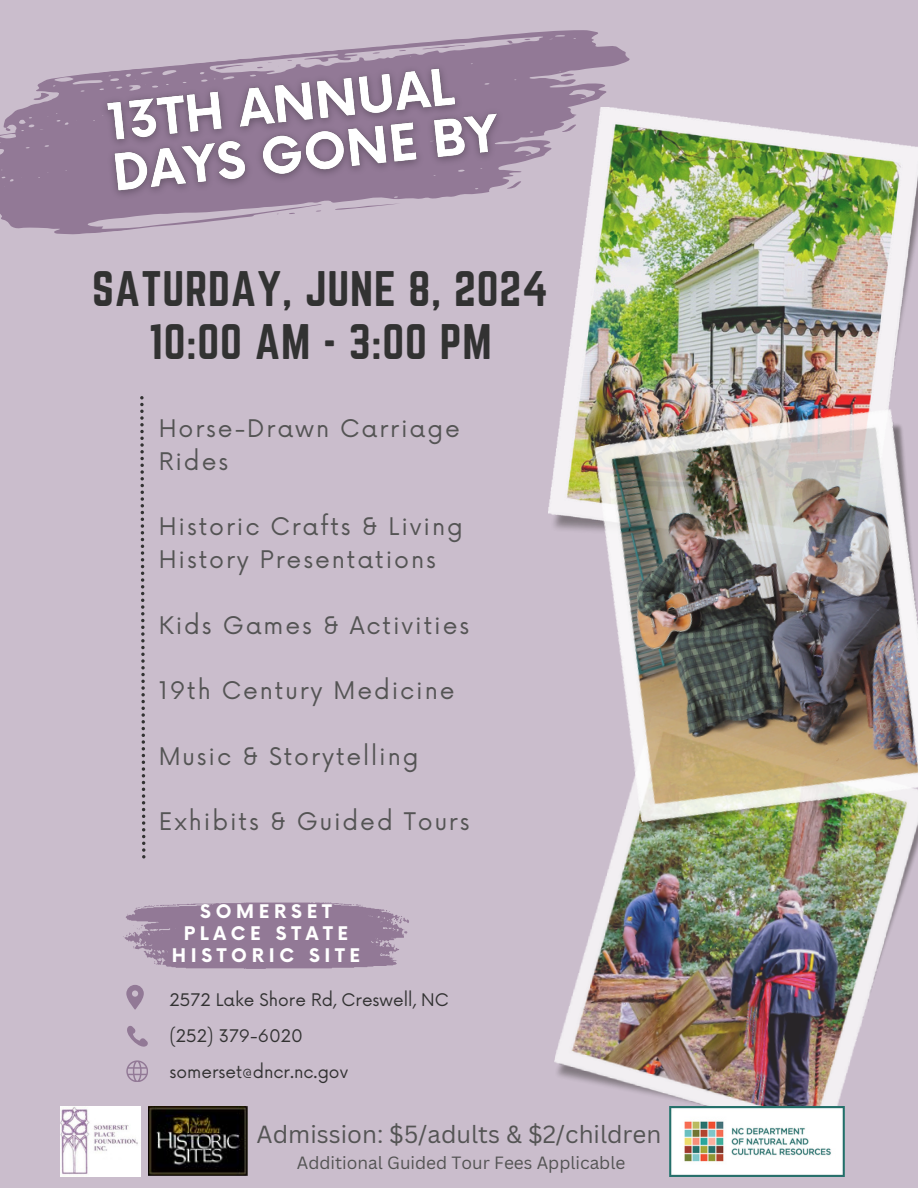
<style>
.page{position:relative;width:918px;height:1188px;background:#cabdcc}
.page>*{position:absolute;margin:0;border:0;box-sizing:border-box;transform-origin:0 0}
.t1{font:43.65px/52.8px "Norwester";letter-spacing:.02em;color:#323232;text-align:center}
.t2{font:24.15px "Canva Sans";color:#545454}
.t3{font:23.7px/32.8px "Now";letter-spacing:.08em;color:#545454}
.t4{font:700 18.3px/22.2px "Now";letter-spacing:.255em;color:#fff;text-align:center}
.t5{font:17.25px "Canva Sans";color:#545454}
.t6{font:16.95px "Now";color:#323232}
</style>
<div class="page">
<svg style="left:140px;top:396px;width:5px;height:462px"></svg>
<svg style="left:51px;top:30px;width:579px;height:78px"></svg>
<svg style="left:560px;top:73px;width:14px;height:4px"></svg>
<svg style="left:422px;top:44px;width:43px;height:5px"></svg>
<svg style="left:506px;top:40px;width:8px;height:4px"></svg>
<svg style="left:524px;top:38px;width:7px;height:2px"></svg>
<svg style="left:0;top:79px;width:582px;height:156px;fill:#927996"></svg>
<svg style="left:335px;top:208px;width:66px;height:2px"></svg>
<svg style="left:516px;top:181px;width:6px;height:8px"></svg>
<svg style="left:516px;top:129px;width:3px;height:5px"></svg>
<img style="left:549px;top:108px;width:369px;height:264px">
<img style="left:554px;top:858px;width:361px;height:248px">
<img style="left:549px;top:372px;width:369px;height:486px">
<svg style="left:123px;top:902px;width:286px;height:67px;background:#9b849f"></svg>
<svg style="left:126px;top:985px;width:18px;height:25px"></svg>
<svg style="left:127px;top:1026px;width:21px;height:21px"></svg>
<svg style="left:126px;top:1060px;width:22px;height:22px"></svg>
<img style="left:148px;top:1106px;width:100px;height:70px">
<img style="left:669px;top:1106px;width:176px;height:70px">
<img style="left:61px;top:1106px;width:80px;height:70px">
<img style="left:94px;top:49px;width:422px;height:159px">
<p class="t1" style="left:92px;top:262px;width:457px">SATURDAY, JUNE 8, 2024<br>10:00 AM - 3:00 PM</p>
<h3 class="t3" style="left:159px;top:413px;width:303px">Horse-Drawn Carriage<br>Rides</h3>
<h3 class="t3" style="left:159px;top:511px;width:306px">Historic Crafts &amp; Living<br>History Presentations</h3>
<h3 class="t3" style="left:159px;top:610px;width:312px">Kids Games &amp; Activities</h3>
<h3 class="t3" style="left:159px;top:675px;width:297px">19th Century Medicine</h3>
<h3 class="t3" style="left:159px;top:741px;width:261px">Music &amp; Storytelling</h3>
<h3 class="t3" style="left:159px;top:806px;width:312px">Exhibits &amp; Guided Tours</h3>
<p class="t4" style="left:172px;top:901px;width:190px">SOMERSET<br>PLACE STATE<br>HISTORIC SITE</p>
<h2 class="t6" style="left:169px;top:990px;width:281px">2572 Lake Shore Rd, Creswell, NC</h2>
<p class="t6" style="left:169px;top:1026px;width:135px">(252) 379-6020</p>
<p class="t6" style="left:169px;top:1062px;width:180px">somerset@dncr.nc.gov</p>
<p class="t2" style="left:257px;top:1118px;width:406px">Admission: $5/adults &amp; $2/children</p>
<p class="t5" style="left:297px;top:1151px;width:330px">Additional Guided Tour Fees Applicable</p>
</div>
